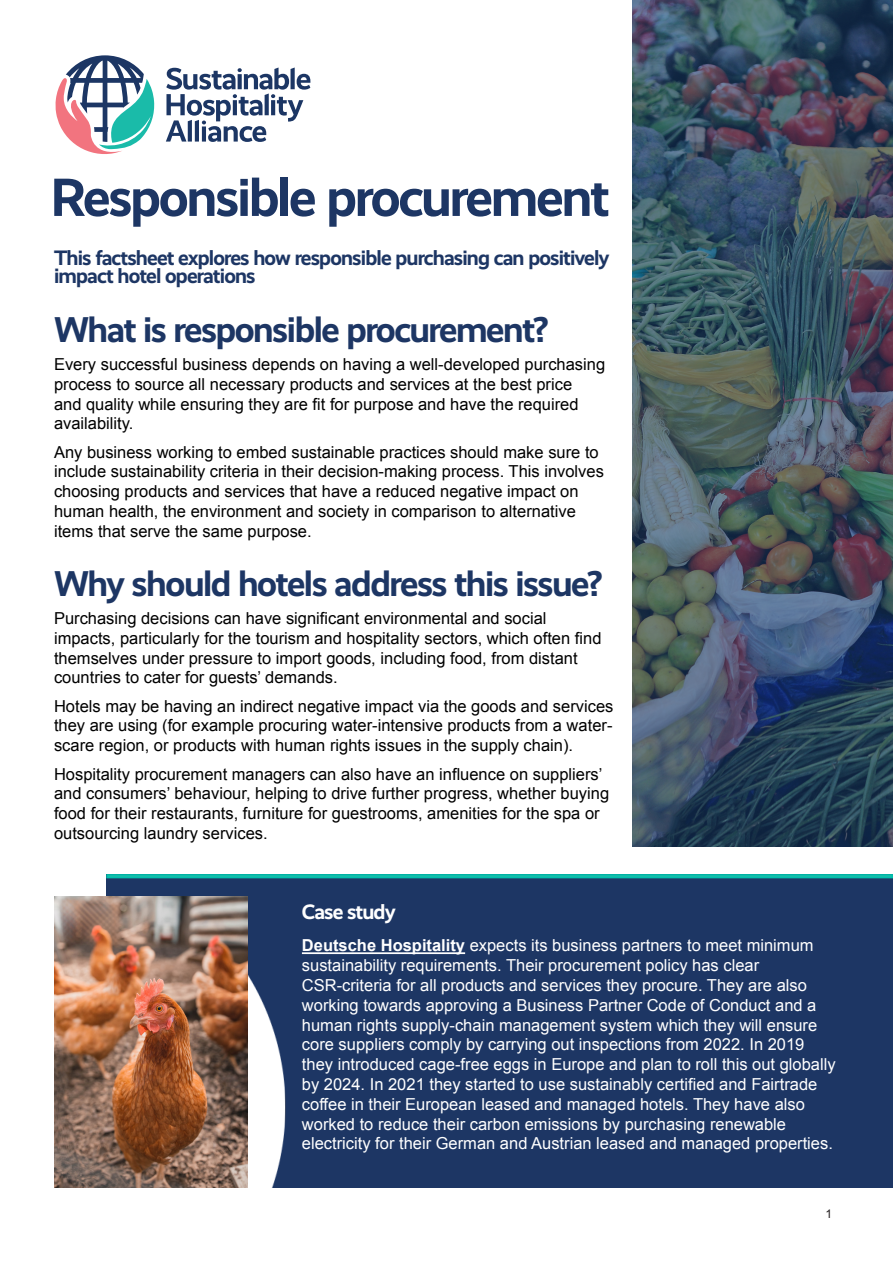
<style>
.page{position:relative;width:893px;height:1263px;background:#fff}
.page>*{position:absolute;margin:0;border:0;box-sizing:border-box;transform-origin:0 0}
.t1{font:700 54px "Realist";letter-spacing:-.04em;color:#1d3664}
.t2{font:700 36px "Realist";letter-spacing:-.04em;color:#1d3664}
.t3{font:700 21px/18.8px "Realist";letter-spacing:-.04em;color:#1d3664}
.t4{font:700 21px "Realist";letter-spacing:-.045em;color:#fff}
.t5{font:16.5px/19.8px "Arial";color:#000}
.Body{font:16.5px/19.8px "Arial";color:#fff}
.t6{font:12px "Arial";color:#231f20}
.s1{font-weight:700}
</style>
<div class="page">
<svg style="left:166px;top:67px;width:144px;height:75px"></svg>
<svg style="left:55px;top:55px;width:100px;height:99px"></svg>
<div style="left:106px;top:874px;width:787px;height:313px;background:#1d3664"></div>
<div style="left:106px;top:874px;width:787px;height:4px;border:2px solid #00c0ac"></div>
<hr style="left:302px;top:952px;width:163px;height:2px;background:#fff">
<img style="left:54px;top:952px;width:311px;height:236px">
<img style="left:54px;top:897px;width:194px;height:290px">
<img style="left:632px;top:0;width:261px;height:846px">
<p class="t1" style="left:51px;top:166px;width:560px">Responsible procurement</p>
<p class="t3" style="left:54px;top:248px;width:557px">This factsheet explores how responsible purchasing can positively impact hotel operations</p>
<p class="t2" style="left:54px;top:308px;width:496px">What is responsible procurement?</p>
<p class="t5" style="left:54px;top:354px;width:553px">Every successful business depends on having a well-developed purchasing process to source all necessary products and services at the best price<br>and quality while ensuring they are fit for purpose and have the required availability.</p>
<p class="t5" style="left:54px;top:442px;width:551px">Any business working to embed sustainable practices should make sure to include sustainability criteria in their decision-making process. This involves choosing products and services that have a reduced negative impact on human health, the environment and society in comparison to alternative items that serve the same purpose.</p>
<p class="t2" style="left:54px;top:562px;width:550px">Why should hotels address this issue?</p>
<p class="t5" style="left:54px;top:608px;width:549px">Purchasing decisions can have significant environmental and social impacts, particularly for the tourism and hospitality sectors, which often find themselves under pressure to import goods, including food, from distant countries to cater for guests’ demands.</p>
<p class="t5" style="left:54px;top:696px;width:561px;text-align:justify">Hotels may be having an indirect negative impact via the goods and services they are using (for example procuring water-intensive products from a water&shy;scare region, or products with human rights issues in the supply chain).</p>
<p class="t5" style="left:54px;top:764px;width:557px">Hospitality procurement managers can also have an influence on suppliers’ and consumers’ behaviour, helping to drive further progress, whether buying food for their restaurants, furniture for guestrooms, amenities for the spa or outsourcing laundry services.</p>
<p class="t4" style="left:302px;top:899px;width:95px">Case study</p>
<p class="Body" style="left:302px;top:936px;width:535px"><span class="s1">Deutsche Hospitality</span> expects its business partners to meet minimum sustainability requirements. Their procurement policy has clear CSR-criteria for all products and services they procure. They are also working towards approving a Business Partner Code of Conduct and a human rights supply-chain management system which they will ensure core suppliers comply by carrying out inspections from 2022. In 2019 they introduced cage-free eggs in Europe and plan to roll this out globally by 2024. In 2021 they started to use sustainably certified and Fairtrade coffee in their European leased and managed hotels. They have also worked to reduce their carbon emissions by purchasing renewable electricity for their German and Austrian leased and managed properties.</p>
<p class="t6" style="left:825px;top:1205px;width:8px">1</p>
</div>
